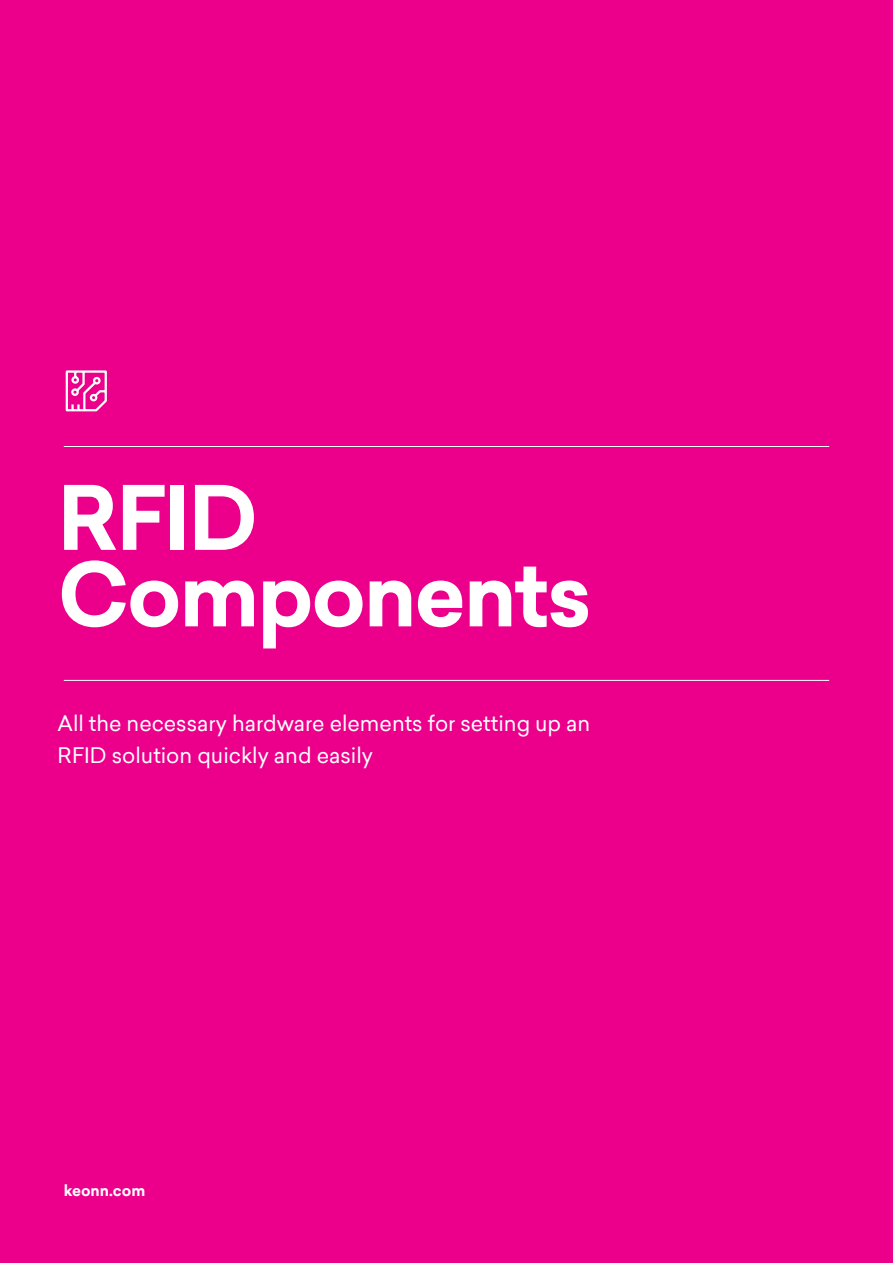
<style>
.page{position:relative;width:893px;height:1263px;background:#ec008b}
.page>*{position:absolute;margin:0;border:0;box-sizing:border-box;transform-origin:0 0}
.t1{font:700 86.85px/76.5px "Sailec";letter-spacing:-.035em;color:#fff}
.t2{font:21px/31.2px "Sailec";color:#fff}
.t3{font:700 15px "Sailec";color:#fff}
</style>
<div class="page">
<hr style="left:64px;top:446px;width:765px;height:1px;background:#fff">
<hr style="left:64px;top:680px;width:765px;height:1px;background:#fff">
<svg style="left:65px;top:370px;width:42px;height:42px"></svg>
<h1 class="t1" style="left:58px;top:481px;width:535px">RFID<br>Components</h1>
<p class="t2" style="left:58px;top:708px;width:534px">All the necessary hardware elements for setting up an<br>RFID solution quickly and easily</p>
<p class="t3" style="left:64px;top:1180px;width:83px">keonn.com</p>
</div>
